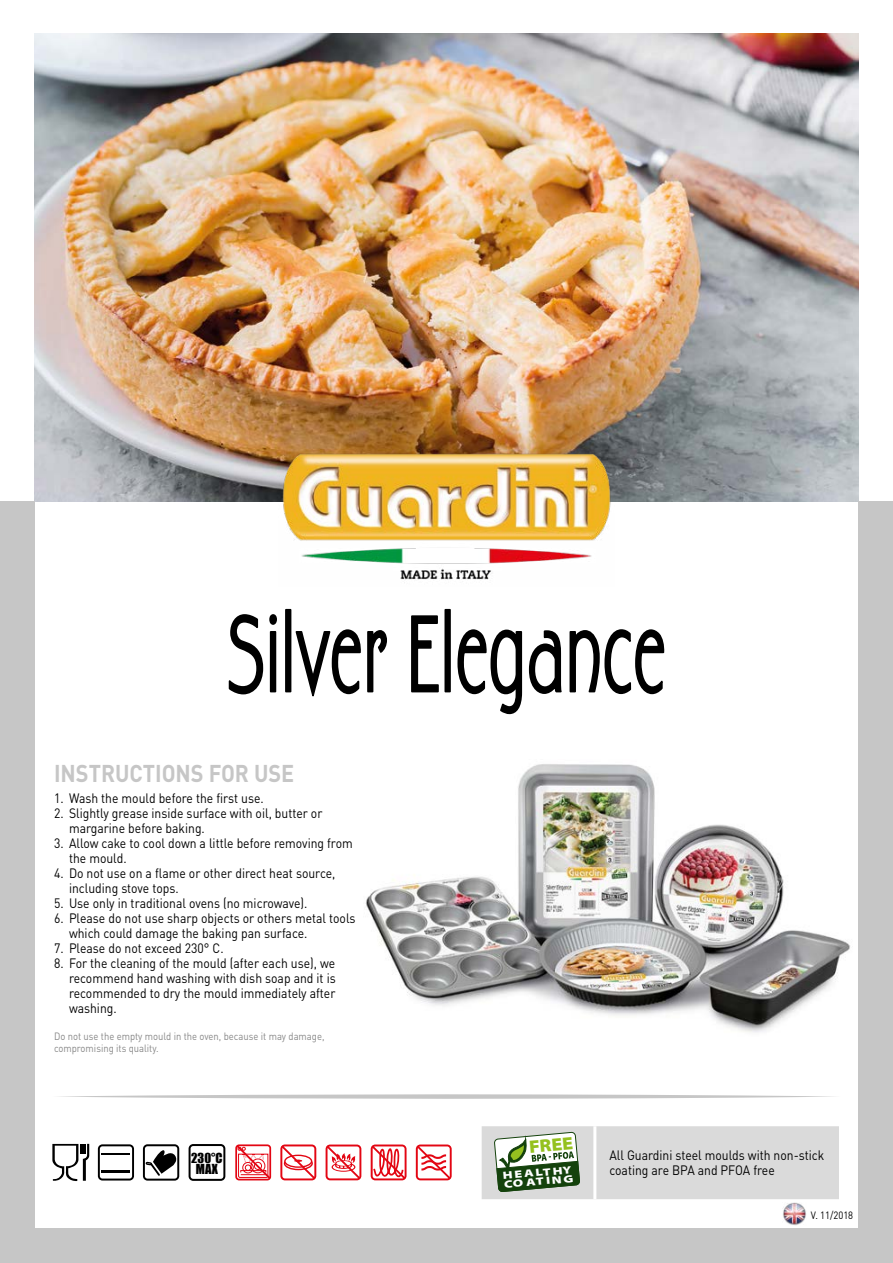
<style>
.page{position:relative;width:893px;height:1263px;background:#fff}
.page>*{position:absolute;margin:0;border:0;box-sizing:border-box;transform-origin:0 0}
.t1{font:700 24px "DIN Pro";color:#c6c6c6;scale:.9 1}
.t2{font:900 semi-expanded 18px "Myriad Pro";color:#95c11f}
.t3{font:13.5px/15px "DIN Pro";color:#000;scale:.9 1}
.t4{font:12.75px "Impact";color:#000}
.t5{font:10.5px/12px "DIN Pro";color:#878787;scale:.9 1}
.t6{font:900 semi-expanded 10.5px "Myriad Pro";color:#fff;scale:1.23 1}
.t7{font:10.5px "DIN Pro";color:#000;scale:.9 1}
</style>
<div class="page">
<img style="left:783px;top:1202px;width:23px;height:23px">
<img style="left:34px;top:34px;width:825px;height:468px">
<img style="left:365px;top:764px;width:485px;height:269px">
<div style="left:0;top:502px;width:34px;height:761px;background:#c6c6c6"></div>
<div style="left:859px;top:502px;width:34px;height:761px;background:#c6c6c6"></div>
<div style="left:17px;top:1229px;width:859px;height:34px;background:#c6c6c6"></div>
<img style="left:279px;top:448px;width:335px;height:135px">
<svg style="left:59px;top:1094px;width:775px;height:5px"></svg>
<svg style="left:482px;top:1126px;width:357px;height:73px;background:#c9cec8"></svg>
<svg style="left:325px;top:1147px;width:37px;height:34px"></svg>
<div style="left:326px;top:1144px;width:35px;height:36px;border:2px solid #e30613;border-radius:4px"></div>
<svg style="left:283px;top:1147px;width:34px;height:34px"></svg>
<div style="left:280px;top:1144px;width:36px;height:36px;border:2px solid #e30613;border-radius:4px"></div>
<svg style="left:416px;top:1144px;width:36px;height:36px"></svg>
<svg style="left:235px;top:1144px;width:36px;height:36px"></svg>
<svg style="left:371px;top:1144px;width:36px;height:36px"></svg>
<svg style="left:52px;top:1144px;width:37px;height:37px"></svg>
<svg style="left:143px;top:1144px;width:36px;height:36px"></svg>
<svg style="left:98px;top:1144px;width:36px;height:36px"></svg>
<svg style="left:189px;top:1144px;width:36px;height:37px"></svg>
<svg style="left:228px;top:614px;width:49px;height:81px"></svg>
<div style="left:285px;top:609px;width:6px;height:83px;border:2px solid #000"></div>
<svg style="left:295px;top:629px;width:92px;height:68px"></svg>
<svg style="left:411px;top:615px;width:28px;height:78px"></svg>
<div style="left:445px;top:610px;width:5px;height:81px;background:#000"></div>
<div style="left:444px;top:609px;width:7px;height:83px;border:2px solid #000"></div>
<svg style="left:457px;top:629px;width:105px;height:86px"></svg>
<svg style="left:569px;top:629px;width:96px;height:66px"></svg>
<p class="t1" style="left:54px;top:753px;width:269px">INSTRUCTIONS FOR USE</p>
<p class="t3" style="left:54px;top:789px;width:235px">1. Wash the mould before the first use.</p>
<p class="t3" style="left:69px;top:804px;width:283px;text-indent:-15px">2. Slightly grease inside surface with oil, butter or margarine before baking.</p>
<p class="t3" style="left:69px;top:834px;width:317px;text-indent:-15px">3. Allow cake to cool down a little before removing from the mould.</p>
<p class="t3" style="left:69px;top:864px;width:298px;text-indent:-15px">4. Do not use on a flame or other direct heat source, including stove tops.</p>
<p class="t3" style="left:54px;top:894px;width:283px">5. Use only in traditional ovens (no microwave).</p>
<p class="t3" style="left:69px;top:909px;width:320px;text-indent:-15px">6. Please do not use sharp objects or others metal tools which could damage the baking pan surface.</p>
<p class="t3" style="left:54px;top:939px;width:190px">7. Please do not exceed 230° C.</p>
<p class="t3" style="left:69px;top:954px;width:298px;text-align:justify;text-indent:-15px">8. For the cleaning of the mould (after each use), we recommend hand washing with dish soap and it is recommended to dry the mould immediately after washing.</p>
<p class="t5" style="left:54px;top:1029px;width:302px">Do not use the empty mould in the oven, because it may damage, compromising its quality.</p>
<p class="t4" style="left:191px;top:1148px;width:33px">230°C</p>
<p class="t4" style="left:196px;top:1159px;width:24px">MAX</p>
<h2 class="t2" style="left:528px;top:1134px;width:45px;rotate:-5deg">FREE</h2>
<p class="t6" style="left:502px;top:1168px;width:58px;rotate:-5deg">HEALTHY</p>
<p class="t6" style="left:503px;top:1177px;width:58px;rotate:-5deg">COATING</p>
<p class="t3" style="left:609px;top:1147px;width:240px">All Guardini steel moulds with non-stick coating are BPA and PFOA free</p>
<p class="t7" style="left:811px;top:1207px;width:48px">V. 11/2018</p>
</div>
